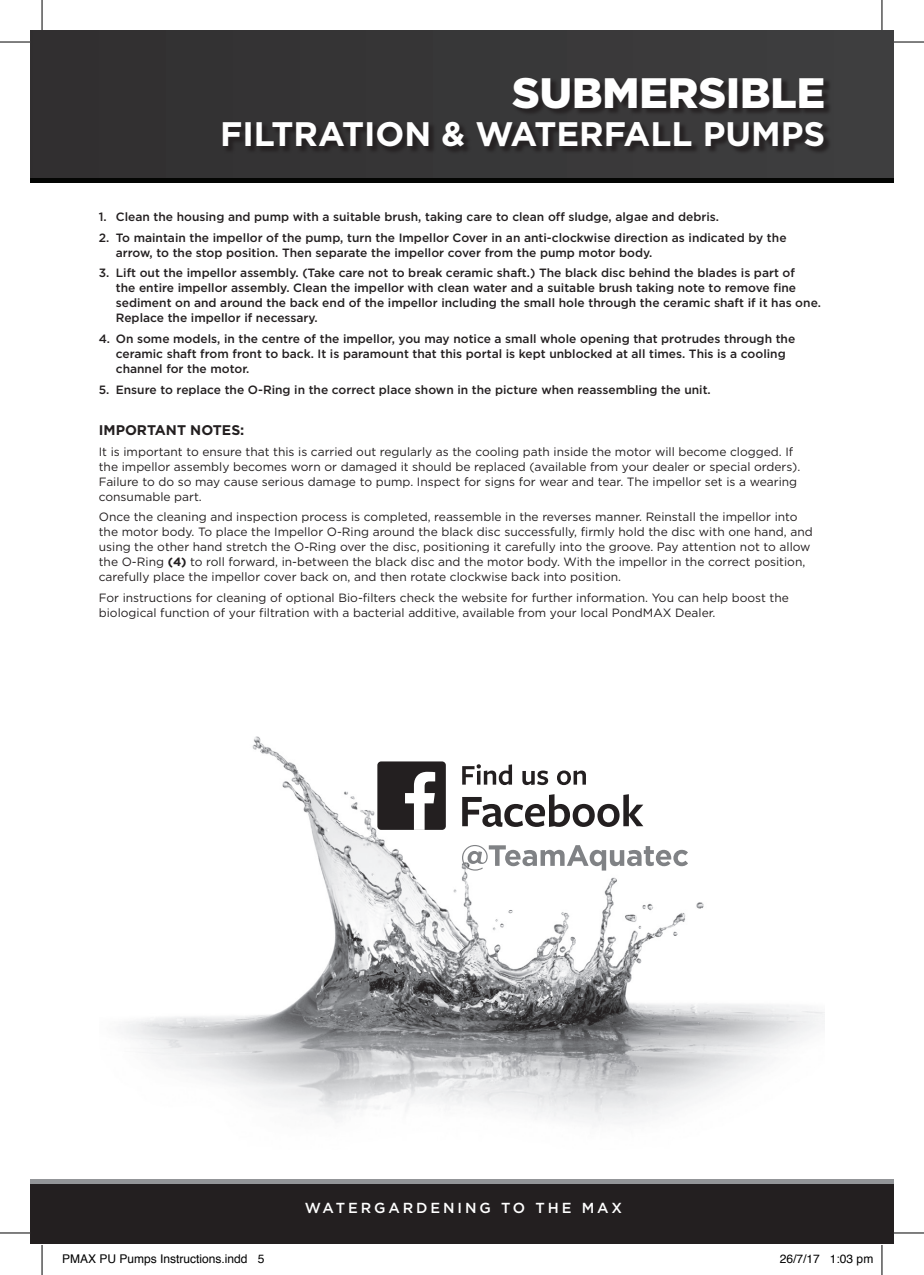
<style>
.page{position:relative;width:924px;height:1275px;background:#fff}
.page>*{position:absolute;margin:0;border:0;box-sizing:border-box;transform-origin:0 0}
.t1{font:900 42.6px "Gotham HTF";color:#fff}
.t2{font:700 34px "Gotham HTF";color:#fff}
.t3{font:500 14.6px "Gotham HTF";letter-spacing:.2em;color:#fff}
.t4{font:700 14px "Gotham HTF";color:#231f20}
.t5{font:12px/15px "Gotham HTF";color:#231f20}
.t6{font:500 12px/15px "Gotham HTF";color:#231f20}
.t7{font:12px "Helvetica";color:#000}
.s1{font-weight:700}
</style>
<div class="page">
<div style="left:31px;top:1183px;width:861px;height:61px;background:#231f20"></div>
<hr style="left:31px;top:1179px;width:861px;height:4px;background:#939598">
<div style="left:31px;top:31px;width:861px;height:147px;background:#363536"></div>
<hr style="left:31px;top:178px;width:861px;height:4px;background:#040503">
<div style="left:223px;top:78px;width:608px;height:76px;background:#231f20;opacity:.85"></div>
<img style="left:125px;top:736px;width:699px;height:386px">
<svg style="left:462px;top:845px;width:225px;height:25px"></svg>
<svg style="left:462px;top:764px;width:50px;height:21px"></svg>
<svg style="left:522px;top:770px;width:26px;height:15px"></svg>
<svg style="left:556px;top:770px;width:29px;height:15px"></svg>
<svg style="left:462px;top:794px;width:181px;height:33px"></svg>
<div style="left:377px;top:761px;width:68px;height:69px;background:#231f20;border-radius:4px"></div>
<svg style="left:405px;top:772px;width:30px;height:58px"></svg>
<hr style="left:0;top:42px;width:30px;height:1px;background:#000">
<hr style="left:893px;top:42px;width:30px;height:1px;background:#000">
<hr style="left:0;top:1232px;width:30px;height:1px;background:#000">
<hr style="left:893px;top:1232px;width:30px;height:1px;background:#000">
<hr style="left:42px;top:0;width:1px;height:30px;background:#000">
<hr style="left:42px;top:1245px;width:1px;height:30px;background:#000">
<hr style="left:881px;top:0;width:1px;height:30px;background:#000">
<hr style="left:881px;top:1245px;width:1px;height:30px;background:#000">
<h1 class="t1" style="left:512px;top:68px;width:314px">SUBMERSIBLE</h1>
<h2 class="t2" style="left:220px;top:114px;width:606px">FILTRATION &amp; WATERFALL PUMPS</h2>
<p class="t6" style="left:99px;top:209px;width:621px">1. Clean the housing and pump with a suitable brush, taking care to clean off sludge, algae and debris.</p>
<p class="t6" style="left:116px;top:230px;width:672px;text-indent:-17px">2. To maintain the impellor of the pump, turn the Impellor Cover in an anti-clockwise direction as indicated by the arrow, to the stop position. Then separate the impellor cover from the pump motor body.</p>
<p class="t6" style="left:116px;top:265px;width:706px;text-indent:-17px">3. Lift out the impellor assembly. (Take care not to break ceramic shaft.) The black disc behind the blades is part of<br>the entire impellor assembly. Clean the impellor with clean water and a suitable brush taking note to remove fine sediment on and around the back end of the impellor including the small hole through the ceramic shaft if it has one.<br>Replace the impellor if necessary.</p>
<p class="t6" style="left:116px;top:331px;width:680px;text-indent:-17px">4. On some models, in the centre of the impellor, you may notice a small whole opening that protrudes through the ceramic shaft from front to back. It is paramount that this portal is kept unblocked at all times. This is a cooling channel for the motor.</p>
<p class="t6" style="left:99px;top:381px;width:613px">5. Ensure to replace the O-Ring in the correct place shown in the picture when reassembling the unit.</p>
<p class="t4" style="left:99px;top:422px;width:147px">IMPORTANT NOTES:</p>
<p class="t5" style="left:99px;top:444px;width:702px">It is important to ensure that this is carried out regularly as the cooling path inside the motor will become clogged. If the impellor assembly becomes worn or damaged it should be replaced (available from your dealer or special orders).<br>Failure to do so may cause serious damage to pump. Inspect for signs for wear and tear. The impellor set is a wearing consumable part.</p>
<p class="t5" style="left:99px;top:509px;width:715px">Once the cleaning and inspection process is completed, reassemble in the reverses manner. Reinstall the impellor into the motor body. To place the Impellor O-Ring around the black disc successfully, firmly hold the disc with one hand, and using the other hand stretch the O-Ring over the disc, positioning it carefully into the groove. Pay attention not to allow the O-Ring <span class="s1">(4)</span> to roll forward, in-between the black disc and the motor body. With the impellor in the correct position, carefully place the impellor cover back on, and then rotate clockwise back into position.</p>
<p class="t5" style="left:99px;top:590px;width:691px">For instructions for cleaning of optional Bio-filters check the website for further information. You can help boost the biological function of your filtration with a bacterial additive, available from your local PondMAX Dealer.</p>
<p class="t3" style="left:305px;top:1199px;width:318px">WATERGARDENING TO THE MAX</p>
<p class="t7" style="left:62px;top:1249px;width:204px">PMAX PU Pumps Instructions.indd 5</p>
<p class="t7" style="left:779px;top:1249px;width:95px">26/7/17 1:03 pm</p>
</div>
